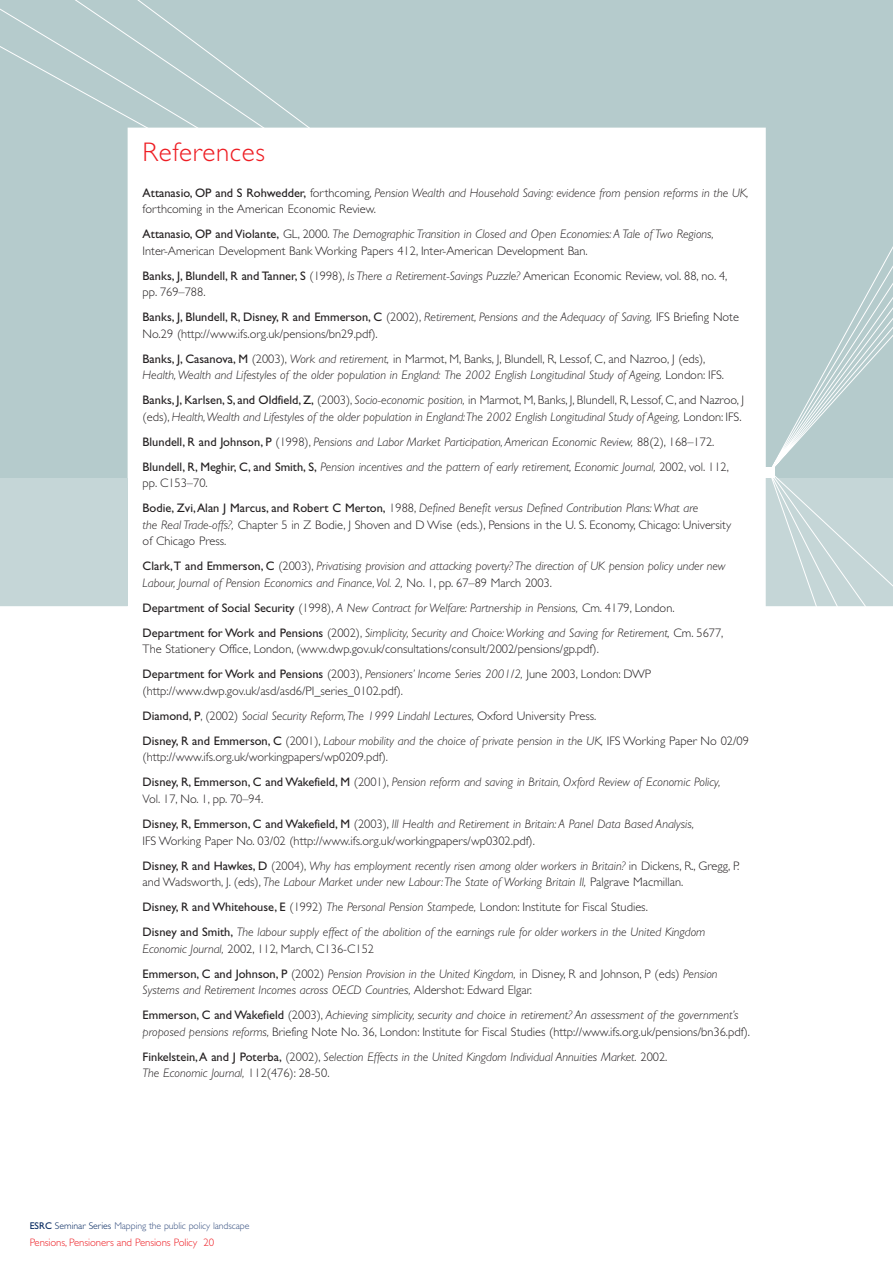
<style>
.page{position:relative;width:893px;height:1262px;background:#fff}
.page>*{position:absolute;margin:0;border:0;box-sizing:border-box;transform-origin:0 0}
.t1{font:300 27px "Gill Sans";letter-spacing:.025em;color:#ee1d23}
.t2{font:italic 300 12.3px/25px "Gill Sans";color:#231f20}
.t3{font:300 12.3px/25px "Gill Sans";color:#231f20}
.t4{font:300 10.8px "Gill Sans";letter-spacing:-.01em;color:#ee1d23}
.t5{font:300 9.75px "Gill Sans";letter-spacing:-.01em;color:#385181}
.s1{font-weight:400;font-style:normal}
.s2{font-style:normal}
.s3{font-weight:400}
.s4{font-style:italic}
.s5{font-weight:400;color:#00255d}
.s6{color:#00255d}
</style>
<div class="page">
<svg style="left:0;top:0;width:892px;height:607px"></svg>
<div style="left:764px;top:468px;width:10px;height:10px;background:#fff"></div>
<h1 class="t1" style="left:143px;top:142px;width:124px">References</h1>
<p class="t2" style="left:143px;top:185px;width:607px;line-height:16.5px"><span class="s1">Attanasio, OP and S Rohwedder,</span> <span class="s2">forthcoming,</span> Pension Wealth and Household Saving: evidence from pension reforms in the UK, <span class="s2">forthcoming in the American Economic Review.</span></p>
<p class="t3" style="left:143px;top:227px;width:573px;line-height:16.5px"><span class="s3">Attanasio, OP and Violante,</span> GL, 2000. <span class="s4">The Demographic Transition in Closed and Open Economies: A Tale of Two Regions,<br></span>Inter-American Development Bank Working Papers 412, Inter-American Development Ban.</p>
<p class="t3" style="left:143px;top:268px;width:586px;line-height:16.5px"><span class="s3">Banks, J, Blundell, R and Tanner, S</span> (1998), <span class="s4">Is There a Retirement-Savings Puzzle?</span> American Economic Review, vol. 88, no. 4, pp. 769–788.</p>
<p class="t3" style="left:143px;top:310px;width:598px;line-height:16.5px"><span class="s3">Banks, J, Blundell, R, Disney, R and Emmerson, C</span> (2002), <span class="s4">Retirement, Pensions and the Adequacy of Saving,</span> IFS Briefing Note<br>No.29 (http://www.ifs.org.uk/pensions/bn29.pdf).</p>
<p class="t2" style="left:143px;top:351px;width:583px;line-height:16.5px"><span class="s1">Banks, J, Casanova, M</span> <span class="s2">(2003),</span> Work and retirement, <span class="s2">in Marmot, M, Banks, J, Blundell, R, Lessof, C, and Nazroo, J (eds),<br></span>Health,Wealth and Lifestyles of the older population in England: The 2002 English Longitudinal Study of Ageing, <span class="s2">London: IFS.</span></p>
<p class="t2" style="left:143px;top:393px;width:602px;line-height:16.5px"><span class="s1">Banks, J, Karlsen, S, and Oldfield, Z,</span> <span class="s2">(2003),</span> Socio-economic position, <span class="s2">in Marmot, M, Banks, J, Blundell, R, Lessof, C, and Nazroo, J (eds),</span> Health,Wealth and Lifestyles of the older population in England:The 2002 English Longitudinal Study of Ageing, <span class="s2">London: IFS.</span></p>
<p class="t2" style="left:143px;top:430px;width:588px"><span class="s1">Blundell, R and Johnson, P</span> <span class="s2">(1998),</span> Pensions and Labor Market Participation, American Economic Review, <span class="s2">88(2), 168–172.<br></span><span class="s1">Blundell, R, Meghir, C, and Smith, S,</span> Pension incentives and the pattern of early retirement, Economic Journal, <span class="s2">2002, vol. 112,</span></p>
<p class="t2" style="left:143px;top:472px;width:557px"><span class="s2">pp. C153–70.<br></span><span class="s1">Bodie, Zvi,Alan J Marcus, and Robert C Merton,</span> <span class="s2">1988,</span> Defined Benefit versus Defined Contribution Plans:What are</p>
<p class="t3" style="left:143px;top:517px;width:590px;line-height:16.5px"><span class="s4">the Real Trade-offs?,</span> Chapter 5 in Z Bodie, J Shoven and D Wise (eds.), Pensions in the U. S. Economy, Chicago: University of Chicago Press.</p>
<p class="t2" style="left:143px;top:559px;width:584px;line-height:16.5px"><span class="s1">Clark,T and Emmerson, C</span> <span class="s2">(2003),</span> Privatising provision and attacking poverty? The direction of UK pension policy under new<br>Labour, Journal of Pension Economics and Finance,Vol. 2, <span class="s2">No. 1, pp. 67–89 March 2003.</span></p>
<p class="t2" style="left:143px;top:596px;width:582px"><span class="s1">Department of Social Security</span> <span class="s2">(1998),</span> A New Contract for Welfare: Partnership in Pensions, <span class="s2">Cm. 4179, London.<br></span><span class="s1">Department for Work and Pensions</span> <span class="s2">(2002),</span> Simplicity, Security and Choice:Working and Saving for Retirement, <span class="s2">Cm. 5677,</span></p>
<p class="t3" style="left:143px;top:638px;width:510px">The Stationery Office, London, (www.dwp.gov.uk/consultations/consult/2002/pensions/gp.pdf).<br><span class="s3">Department for Work and Pensions</span> (2003), <span class="s4">Pensioners’ Income Series 2001/2,</span> June 2003, London: DWP</p>
<p class="t3" style="left:143px;top:679px;width:607px">(http://www.dwp.gov.uk/asd/asd6/PI_series_0102.pdf).<br><span class="s3">Diamond, P</span>, (2002) <span class="s4">Social Security Reform,The 1999 Lindahl Lectures,</span> Oxford University Press.<br><span class="s3">Disney, R and Emmerson, C</span> (2001), <span class="s4">Labour mobility and the choice of private pension in the UK,</span> IFS Working Paper No 02/09</p>
<p class="t2" style="left:143px;top:746px;width:579px"><span class="s2">(http://www.ifs.org.uk/workingpapers/wp0209.pdf).<br></span><span class="s1">Disney, R, Emmerson, C and Wakefield, M</span> <span class="s2">(2001),</span> Pension reform and saving in Britain, Oxford Review of Economic Policy,</p>
<p class="t2" style="left:143px;top:787px;width:553px"><span class="s2">Vol. 17, No. 1, pp. 70–94.<br></span><span class="s1">Disney, R, Emmerson, C and Wakefield, M</span> <span class="s2">(2003),</span> Ill Health and Retirement in Britain: A Panel Data Based Analysis,</p>
<p class="t3" style="left:143px;top:829px;width:598px">IFS Working Paper No. 03/02 (http://www.ifs.org.uk/workingpapers/wp0302.pdf).<br><span class="s3">Disney, R and Hawkes, D</span> (2004), <span class="s4">Why has employment recently risen among older workers in Britain?</span> in Dickens, R., Gregg, P.</p>
<p class="t2" style="left:143px;top:870px;width:564px"><span class="s2">and Wadsworth, J. (eds),</span> The Labour Market under new Labour:The State of Working Britain II, <span class="s2">Palgrave Macmillan.<br></span><span class="s1">Disney, R and Whitehouse, E</span> <span class="s2">(1992)</span> The Personal Pension Stampede, <span class="s2">London: Institute for Fiscal Studies.<br></span><span class="s1">Disney and Smith,</span> The labour supply effect of the abolition of the earnings rule for older workers in the United Kingdom</p>
<p class="t2" style="left:143px;top:937px;width:576px">Economic Journal, <span class="s2">2002, 112, March, C136-C152<br></span><span class="s1">Emmerson, C and Johnson, P</span> <span class="s2">(2002)</span> Pension Provision in the United Kingdom, <span class="s2">in Disney, R and Johnson, P (eds)</span> Pension</p>
<p class="t2" style="left:143px;top:978px;width:597px">Systems and Retirement Incomes across OECD Countries, <span class="s2">Aldershot: Edward Elgar.<br></span><span class="s1">Emmerson, C and Wakefield</span> <span class="s2">(2003),</span> Achieving simplicity, security and choice in retirement? An assessment of the government’s</p>
<p class="t3" style="left:143px;top:1020px;width:609px"><span class="s4">proposed pensions reforms,</span> Briefing Note No. 36, London: Institute for Fiscal Studies (http://www.ifs.org.uk/pensions/bn36.pdf).<br><span class="s3">Finkelstein,A and J Poterba,</span> (2002), <span class="s4">Selection Effects in the United Kingdom Individual Annuities Market.</span> 2002.</p>
<p class="t2" style="left:143px;top:1061px;width:188px">The Economic Journal, <span class="s2">112(476): 28-50.</span></p>
<p class="t5" style="left:30px;top:1221px;width:221px"><span class="s5">ESRC</span> <span class="s6">Seminar Series</span> Mapping the public policy landscape</p>
<p class="t4" style="left:30px;top:1237px;width:186px">Pensions, Pensioners and Pensions Policy 20</p>
</div>
